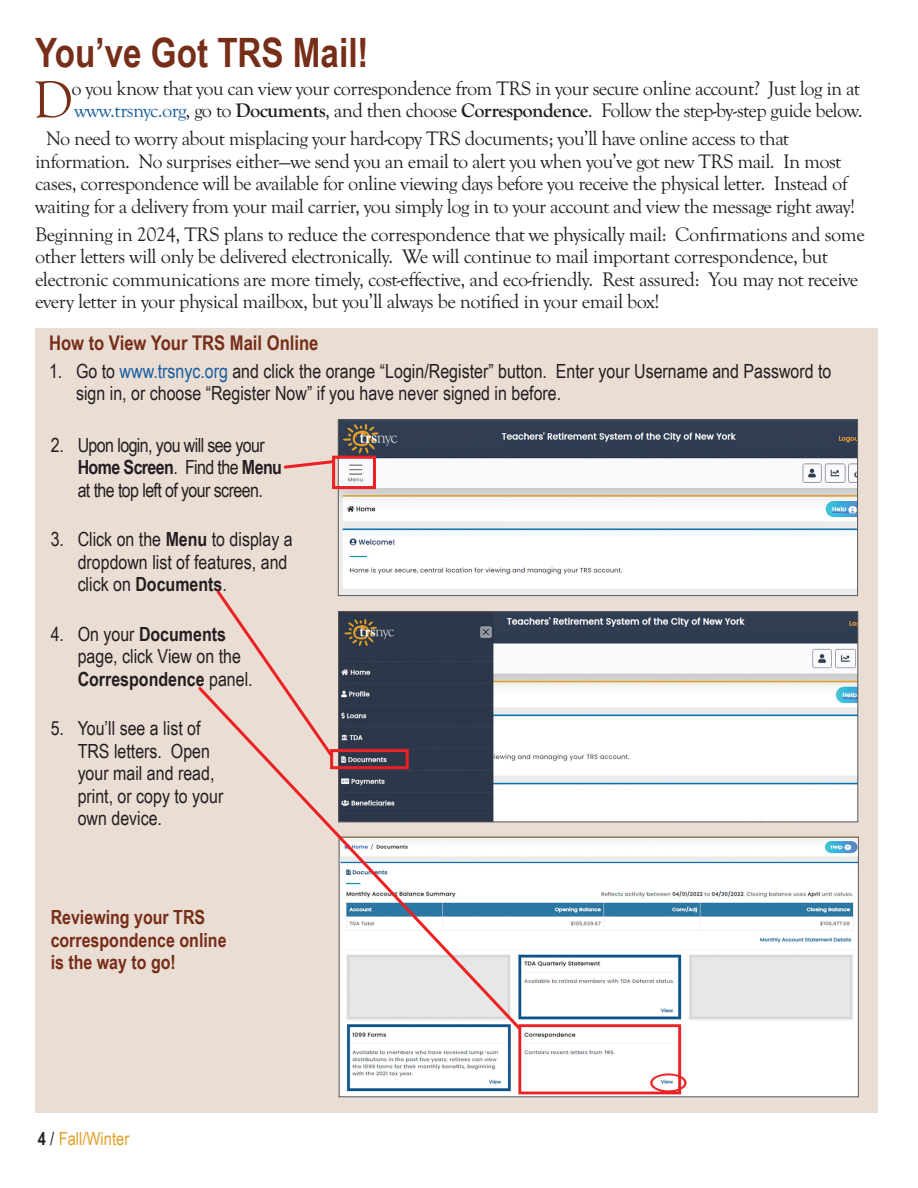
<style>
.page{position:relative;width:918px;height:1188px;background:#fff}
.page>*{position:absolute;margin:0;border:0;box-sizing:border-box;transform-origin:0 0}
.t1{font:53.7px "Goudy Old Sty";color:#772e18}
.t2{font:700 40.5px "Arial Narrow";color:#772e18}
.t3{font:20.25px/22.5px "Goudy Old Sty";letter-spacing:-.03em;color:#231f20}
.t4{font:700 20.25px "Arial Narrow";color:#772e18}
.t5{font:19.5px/22.5px "Arial Narrow";color:#231f20}
.t6{font:19.5px/22.5px "Arial Narrow";letter-spacing:-.03em;color:#231f20}
.t7{font:700 19.5px/22.5px "Arial Narrow";color:#772e18}
.t8{font:18px "Arial Narrow";color:#df9f24}
.s1{color:#175d9e}
.s2{font-weight:700}
.s3{font-weight:700;color:#231f20}
.s4{color:#231f20}
</style>
<div class="page">
<div style="left:35px;top:329px;width:843px;height:784px;background:#eaddd4"></div>
<img style="left:341px;top:839px;width:516px;height:256px">
<img style="left:340px;top:421px;width:516px;height:173px">
<div style="left:338px;top:419px;width:520px;height:177px;border:1px solid #57585a"></div>
<div style="left:332px;top:456px;width:44px;height:33px;border:3px solid #ec2123"></div>
<img style="left:340px;top:613px;width:516px;height:207px">
<div style="left:338px;top:611px;width:520px;height:211px;border:1px solid #57585a"></div>
<svg style="left:283px;top:458px;width:53px;height:12px"></svg>
<svg style="left:216px;top:590px;width:68px;height:94px"></svg>
<svg style="left:198px;top:684px;width:326px;height:349px"></svg>
<p class="t2" style="left:35px;top:22px;width:335px">You’ve Got TRS Mail!</p>
<p class="t1" style="left:33px;top:70px;width:41px">D</p>
<p class="t3" style="left:71px;top:77px;width:793px">o you know that you can view your correspondence from TRS in your secure online account? Just log in at <span class="s1">www.trsnyc.org</span>, go to <span class="s2">Documents</span>, and then choose <span class="s2">Correspondence</span>. Follow the step-by-step guide below.</p>
<p class="t3" style="left:35px;top:128px;width:821px;text-indent:11px">No need to worry about misplacing your hard-copy TRS documents; you’ll have online access to that information. No surprises either—we send you an email to alert you when you’ve got new TRS mail. In most cases, correspondence will be available for online viewing days before you receive the physical letter. Instead of waiting for a delivery from your mail carrier, you simply log in to your account and view the message right away!</p>
<p class="t3" style="left:35px;top:223px;width:831px">Beginning in 2024, TRS plans to reduce the correspondence that we physically mail: Confirmations and some other letters will only be delivered electronically. We will continue to mail important correspondence, but electronic communications are more timely, cost-effective, and eco-friendly. Rest assured: You may not receive every letter in your physical mailbox, but you’ll always be notified in your email box!</p>
<p class="t4" style="left:49px;top:327px;width:271px">How to View Your TRS Mail Online</p>
<p class="t5" style="left:76px;top:359px;width:757px;text-indent:-27px">1. Go to <span class="s1">www.trsnyc.org</span> and click the orange “Login/Register” button. Enter your Username and Password to sign in, or choose “Register Now” if you have never signed in before.</p>
<p class="t6" style="left:78px;top:433px;width:206px;text-indent:-27px">2. Upon login, you will see your<br><span class="s2">H</span><span class="s2">ome Screen</span>. Find the <span class="s2">Menu </span>at the top left of your screen.</p>
<p class="t5" style="left:78px;top:527px;width:217px;text-indent:-27px">3. Click on the <span class="s2">Menu</span> to display a dropdown list of features, and click on <span class="s2">Documents</span>.</p>
<p class="t5" style="left:78px;top:622px;width:177px;text-indent:-27px">4. On your <span class="s2">Documents </span>page, click View on the<br><span class="s2">Correspondence</span> panel.</p>
<p class="t5" style="left:78px;top:716px;width:147px;text-indent:-27px">5. You’ll see a list of<br>TRS letters. Open your mail and read, print, or copy to your own device.</p>
<p class="t7" style="left:51px;top:905px;width:177px">Reviewing your TRS correspondence online is the way to go!</p>
<p class="t8" style="left:38px;top:1125px;width:93px"><span class="s3">4</span> <span class="s4">/</span> Fall/Winter</p>
</div>
